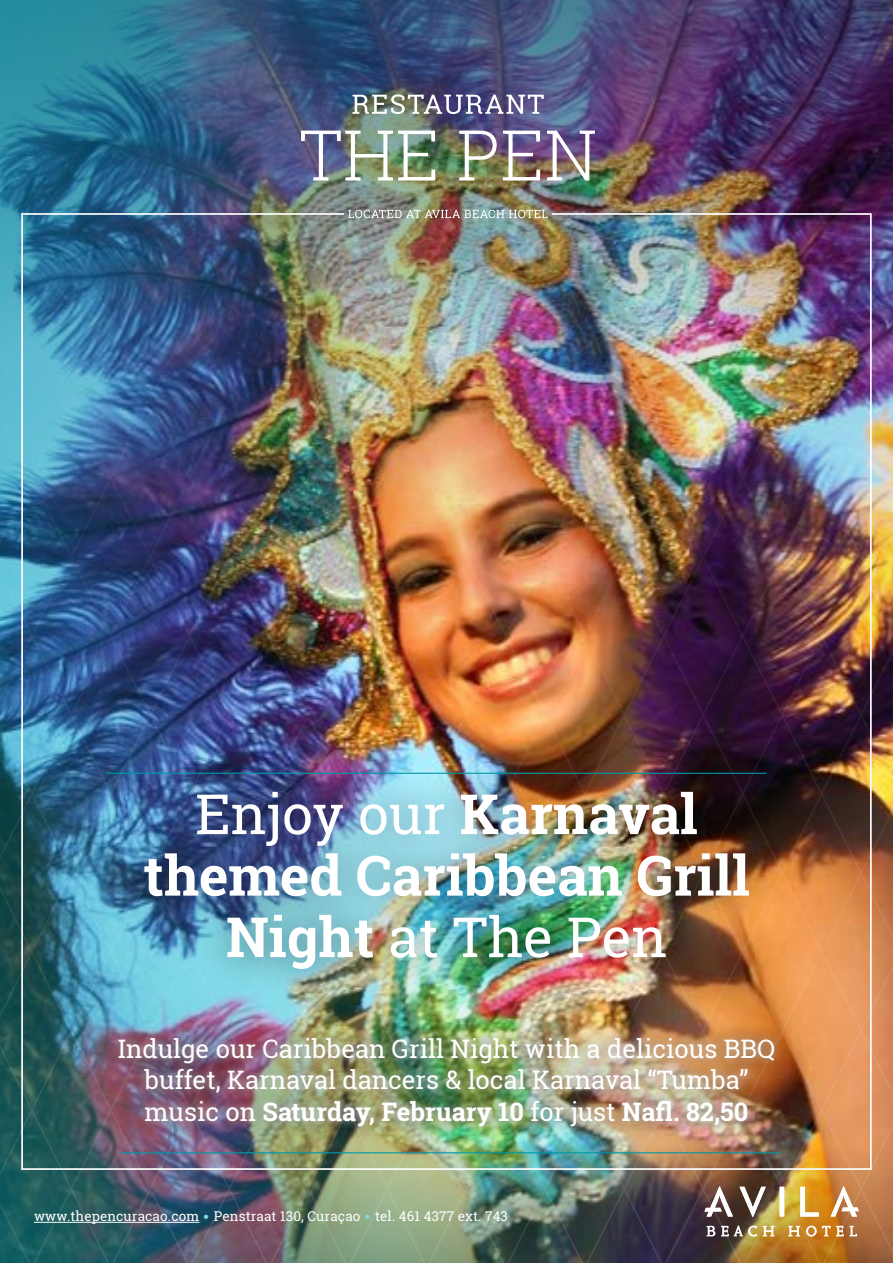
<style>
.page{position:relative;width:893px;height:1263px;background:#fff}
.page>*{position:absolute;margin:0;border:0;box-sizing:border-box;transform-origin:0 0}
.t1{font:700 55.5px/61.5px "Roboto Slab";color:#fff;text-align:center}
.t2{font:25.5px/31.5px "Roboto Slab";color:#fff;text-align:center}
.t3{font:13.5px "Roboto Slab";letter-spacing:.01em;color:#fff}
.s1{font-weight:400}
.s2{font-weight:700}
.s3{font-family:"Calibri";color:#87dadf}
</style>
<div class="page">
<img style="left:0;top:0;width:893px;height:1263px">
<hr style="left:34px;top:1222px;width:165px;height:1px;background:#fff">
<div style="left:110px;top:756px;width:674px;height:249px;background:#000;opacity:.5"></div>
<hr style="left:106px;top:773px;width:660px;height:1px;background:#0099a8">
<hr style="left:120px;top:1152px;width:660px;height:1px;background:#0099a8">
<div style="left:102px;top:1021px;width:690px;height:122px;background:#000;opacity:.97"></div>
<div style="left:110px;top:1030px;width:674px;height:104px;background:#fff;opacity:.75"></div>
<h1 class="t1" style="left:143px;top:783px;width:608px"><span class="s1">Enjoy our</span> Karnaval themed Caribbean Grill<br>Night <span class="s1">at The Pen</span></h1>
<p class="t2" style="left:118px;top:1032px;width:659px">Indulge our Caribbean Grill Night with a delicious BBQ buffet, Karnaval dancers &amp; local Karnaval “Tumba” music on <span class="s2">Saturday, February 10</span> for just <span class="s2">Nafl. 82,50</span></p>
<p class="t3" style="left:34px;top:1207px;width:475px">www.thepencuracao.com <span class="s3">•</span> Penstraat 130, Curaçao <span class="s3">•</span> tel. 461 4377 ext. 743</p>
</div>
